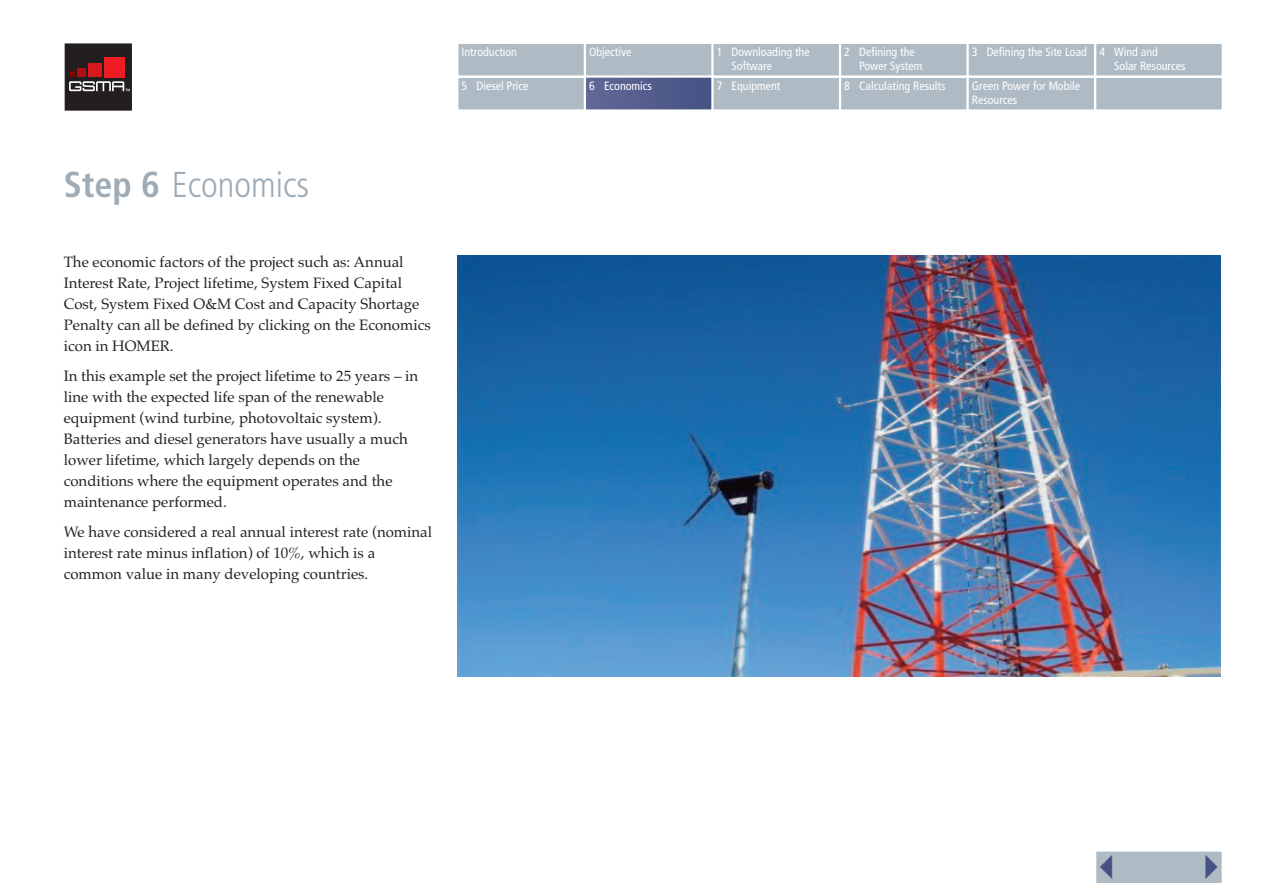
<style>
.page{position:relative;width:1263px;height:893px;background:#fff}
.page>*{position:absolute;margin:0;border:0;box-sizing:border-box;transform-origin:0 0}
.t1{font:300 condensed 36px "Frutiger";color:#9eacb7}
.t2{font:15px/21px "Palatino";color:#231f20}
.t3{font:condensed 12px/13.5px "Frutiger";color:#fff}
.s1{font-weight:700}
</style>
<div class="page">
<div style="left:1096px;top:852px;width:125px;height:31px;background:#aebac4"></div>
<div style="left:1095px;top:850px;width:128px;height:34px;border:1px solid #fff"></div>
<svg style="left:64px;top:43px;width:1px;height:68px"></svg>
<div style="left:65px;top:43px;width:67px;height:68px;background:#231f20"></div>
<div style="left:77px;top:68px;width:9px;height:9px;background:#b00d15"></div>
<div style="left:88px;top:64px;width:14px;height:13px;background:#d8171f"></div>
<div style="left:104px;top:57px;width:20px;height:20px;background:#ee1d23"></div>
<svg style="left:69px;top:71px;width:61px;height:20px"></svg>
<div style="left:458px;top:44px;width:126px;height:31px;background:#aebac4"></div>
<div style="left:457px;top:43px;width:128px;height:34px;border:1px solid #fff"></div>
<div style="left:586px;top:44px;width:125px;height:31px;background:#aebac4"></div>
<div style="left:585px;top:43px;width:127px;height:34px;border:1px solid #fff"></div>
<div style="left:714px;top:44px;width:125px;height:31px;background:#aebac4"></div>
<div style="left:712px;top:43px;width:128px;height:34px;border:1px solid #fff"></div>
<div style="left:841px;top:44px;width:125px;height:31px;background:#aebac4"></div>
<div style="left:840px;top:43px;width:127px;height:34px;border:1px solid #fff"></div>
<div style="left:969px;top:44px;width:125px;height:31px;background:#aebac4"></div>
<div style="left:967px;top:43px;width:128px;height:34px;border:1px solid #fff"></div>
<div style="left:1096px;top:44px;width:125px;height:31px;background:#aebac4"></div>
<div style="left:1095px;top:43px;width:128px;height:34px;border:1px solid #fff"></div>
<div style="left:458px;top:78px;width:126px;height:31px;background:#aebac4"></div>
<div style="left:457px;top:77px;width:128px;height:34px;border:1px solid #fff"></div>
<div style="left:586px;top:78px;width:125px;height:31px;background:linear-gradient(to right,#616896,#465284)"></div>
<div style="left:585px;top:77px;width:127px;height:34px;border:1px solid #fff"></div>
<div style="left:714px;top:78px;width:125px;height:31px;background:#aebac4"></div>
<div style="left:712px;top:77px;width:128px;height:34px;border:1px solid #fff"></div>
<div style="left:841px;top:78px;width:125px;height:31px;background:#aebac4"></div>
<div style="left:840px;top:77px;width:127px;height:34px;border:1px solid #fff"></div>
<div style="left:969px;top:78px;width:125px;height:31px;background:#aebac4"></div>
<div style="left:967px;top:77px;width:128px;height:34px;border:1px solid #fff"></div>
<div style="left:1096px;top:78px;width:125px;height:31px;background:#aebac4"></div>
<div style="left:1095px;top:77px;width:128px;height:34px;border:1px solid #fff"></div>
<img style="left:457px;top:255px;width:763px;height:421px">
<p class="t3" style="left:462px;top:46px;width:57px">Introduction</p>
<p class="t3" style="left:462px;top:80px;width:69px">5 Diesel Price</p>
<h1 class="t1" style="left:64px;top:170px;width:247px"><span class="s1">Step 6</span> Economics</h1>
<p class="t2" style="left:64px;top:252px;width:368px">The economic factors of the project such as: Annual Interest Rate, Project lifetime, System Fixed Capital Cost, System Fixed O&amp;M Cost and Capacity Shortage Penalty can all be defined by clicking on the Economics icon in HOMER.</p>
<p class="t2" style="left:64px;top:365px;width:356px">In this example set the project lifetime to 25 years – in line with the expected life span of the renewable equipment (wind turbine, photovoltaic system).<br>Batteries and diesel generators have usually a much lower lifetime, which largely depends on the conditions where the equipment operates and the maintenance performed.</p>
<p class="t2" style="left:64px;top:521px;width:370px">We have considered a real annual interest rate (nominal interest rate minus inflation) of 10%, which is a common value in many developing countries.</p>
<p class="t3" style="left:589px;top:46px;width:44px">Objective</p>
<p class="t3" style="left:589px;top:80px;width:64px">6 Economics</p>
<p class="t3" style="left:732px;top:46px;width:80px;line-height:14.4px;text-indent:-15px">1 Downloading the<br>Software</p>
<p class="t3" style="left:717px;top:80px;width:65px">7 Equipment</p>
<p class="t3" style="left:859px;top:46px;width:65px;text-indent:-15px">2 Defining the<br>Power System</p>
<p class="t3" style="left:844px;top:80px;width:103px">8 Calculating Results</p>
<p class="t3" style="left:972px;top:46px;width:117px">3 Defining the Site Load</p>
<p class="t3" style="left:972px;top:80px;width:110px">Green Power for Mobile<br>Resources</p>
<p class="t3" style="left:1114px;top:46px;width:73px;text-indent:-15px">4 Wind and<br>Solar Resources</p>
</div>
